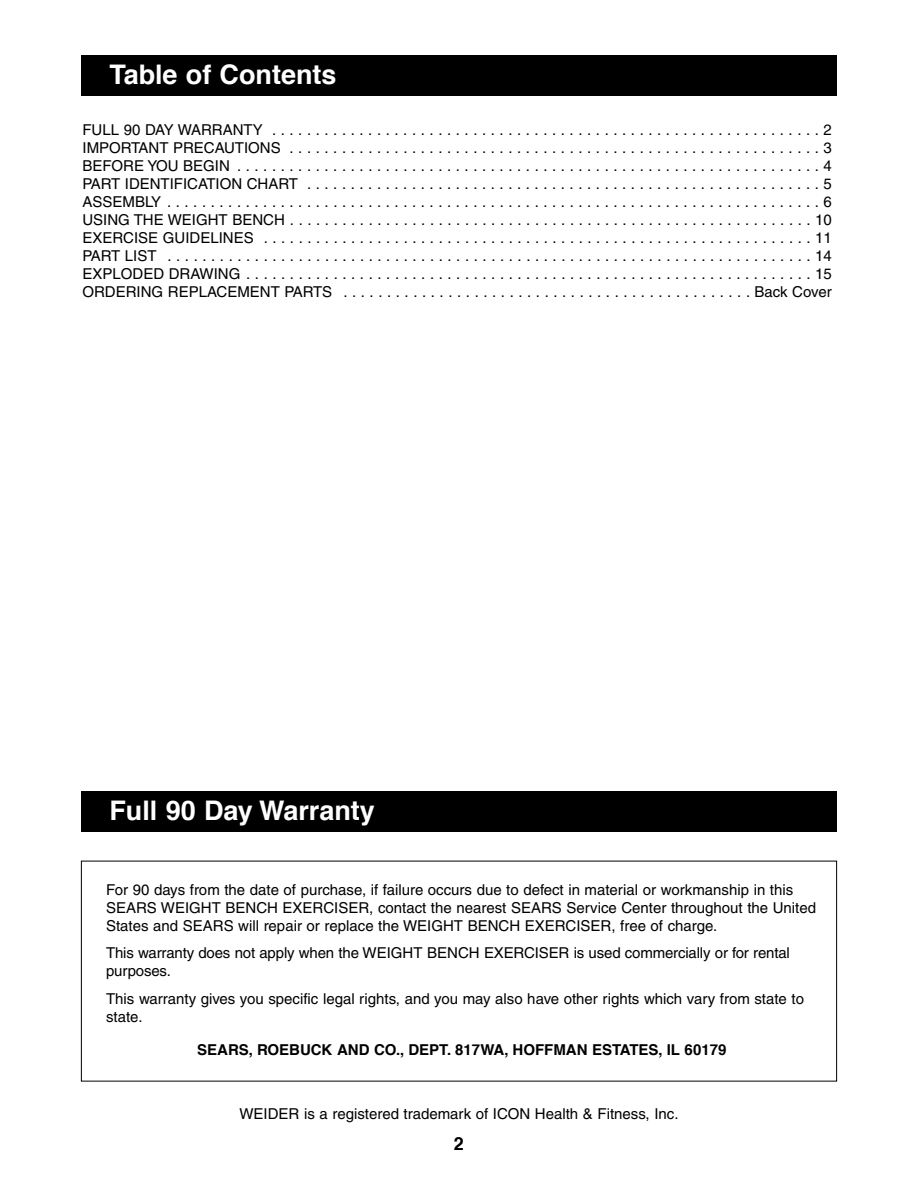
<style>
.page{position:relative;width:918px;height:1188px;background:#fff}
.page>*{position:absolute;margin:0;border:0;box-sizing:border-box;transform-origin:0 0}
.t1{font:700 27px "Helvetica";color:#fff}
.t2{font:700 18px "Helvetica";color:#000}
.t3{font:15px/18px "Helvetica";color:#000}
.t4{font:700 15px "Helvetica";color:#000}
</style>
<div class="page">
<div style="left:81px;top:791px;width:756px;height:41px;background:#000"></div>
<div style="left:81px;top:56px;width:756px;height:40px;background:#000"></div>
<h1 class="t1" style="left:110px;top:63px;width:229px">Table of Contents</h1>
<p class="t3" style="left:82px;top:122px;width:751px;text-align:justify">FULL 90 DAY WARRANTY . . . . . . . . . . . . . . . . . . . . . . . . . . . . . . . . . . . . . . . . . . . . . . . . . . . . . . . . . . . . . . . 2<br>IMPORTANT PRECAUTIONS . . . . . . . . . . . . . . . . . . . . . . . . . . . . . . . . . . . . . . . . . . . . . . . . . . . . . . . . . . . . . 3<br>BEFORE YOU BEGIN . . . . . . . . . . . . . . . . . . . . . . . . . . . . . . . . . . . . . . . . . . . . . . . . . . . . . . . . . . . . . . . . . . . 4<br>PART IDENTIFICATION CHART . . . . . . . . . . . . . . . . . . . . . . . . . . . . . . . . . . . . . . . . . . . . . . . . . . . . . . . . . . . 5<br>ASSEMBLY . . . . . . . . . . . . . . . . . . . . . . . . . . . . . . . . . . . . . . . . . . . . . . . . . . . . . . . . . . . . . . . . . . . . . . . . . . . 6<br>USING THE WEIGHT BENCH . . . . . . . . . . . . . . . . . . . . . . . . . . . . . . . . . . . . . . . . . . . . . . . . . . . . . . . . . . . . 10<br>EXERCISE GUIDELINES . . . . . . . . . . . . . . . . . . . . . . . . . . . . . . . . . . . . . . . . . . . . . . . . . . . . . . . . . . . . . . . 11<br>PART LIST . . . . . . . . . . . . . . . . . . . . . . . . . . . . . . . . . . . . . . . . . . . . . . . . . . . . . . . . . . . . . . . . . . . . . . . . . . 14<br>EXPLODED DRAWING . . . . . . . . . . . . . . . . . . . . . . . . . . . . . . . . . . . . . . . . . . . . . . . . . . . . . . . . . . . . . . . . . 15<br>ORDERING REPLACEMENT PARTS . . . . . . . . . . . . . . . . . . . . . . . . . . . . . . . . . . . . . . . . . . . . . . . Back Cover</p>
<h1 class="t1" style="left:110px;top:799px;width:267px">Full 90 Day Warranty</h1>
<p class="t3" style="left:106px;top:882px;width:711px">For 90 days from the date of purchase, if failure occurs due to defect in material or workmanship in this<br>SEARS WEIGHT BENCH EXERCISER, contact the nearest SEARS Service Center throughout the United<br>States and SEARS will repair or replace the WEIGHT BENCH EXERCISER, free of charge.</p>
<p class="t3" style="left:106px;top:946px;width:685px">This warranty does not apply when the WEIGHT BENCH EXERCISER is used commercially or for rental purposes.</p>
<p class="t3" style="left:106px;top:991px;width:699px">This warranty gives you specific legal rights, and you may also have other rights which vary from state to state.</p>
<p class="t4" style="left:197px;top:1044px;width:531px">SEARS, ROEBUCK AND CO., DEPT. 817WA, HOFFMAN ESTATES, IL 60179</p>
<p class="t3" style="left:239px;top:1106px;width:441px">WEIDER is a registered trademark of ICON Health &amp; Fitness, Inc.</p>
<p class="t2" style="left:454px;top:1136px;width:12px">2</p>
</div>
